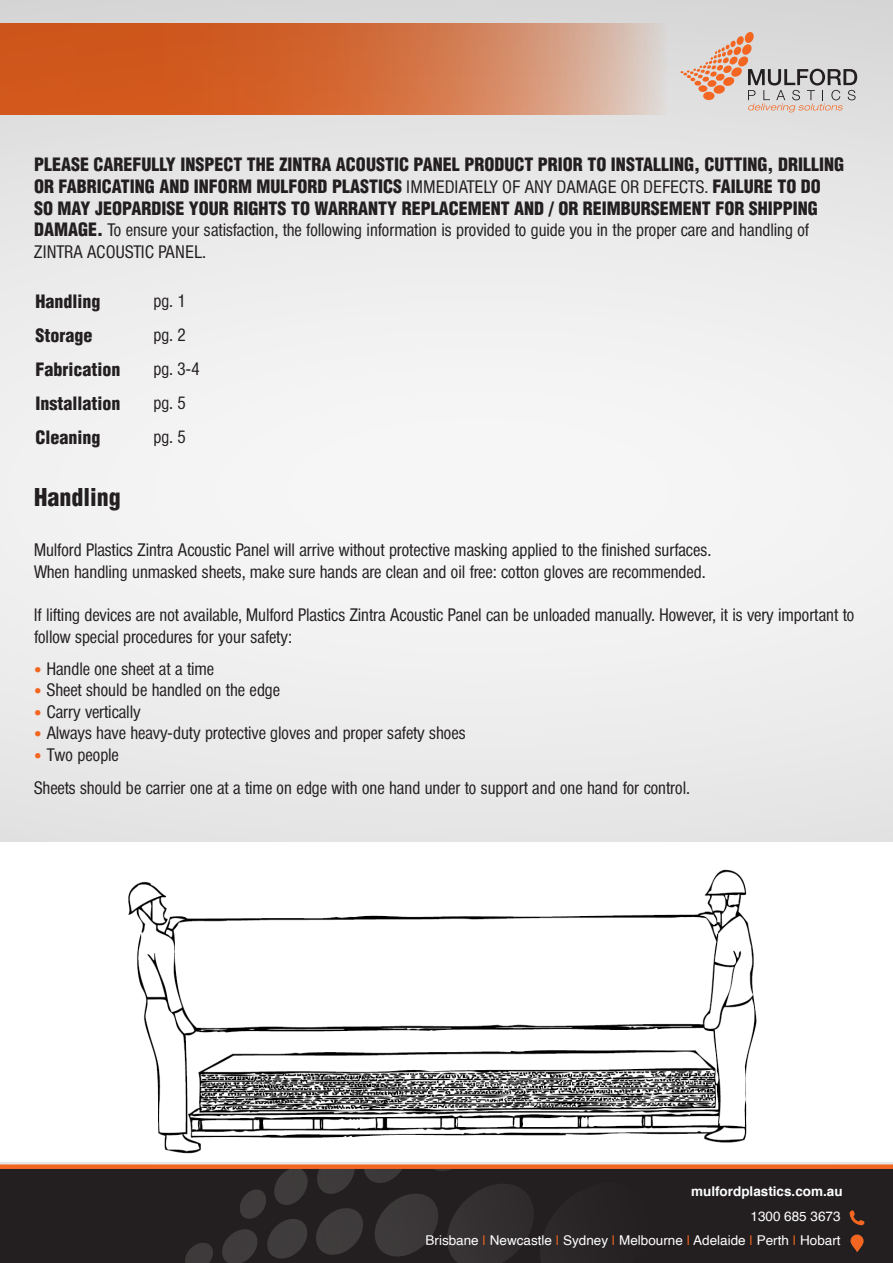
<style>
.page{position:relative;width:893px;height:1263px;background:#eee}
.page>*{position:absolute;margin:0;border:0;box-sizing:border-box;transform-origin:0 0}
.t1{font:900 condensed 24px "Helvetica";color:#231f20}
.t2{font:300 18px/21.6px "Helvetica Con BQ";color:#231f20}
.t3{font:900 condensed 18px/21.6px "Helvetica";color:#231f20}
.t4{font:13.5px "Helvetica";color:#fff}
.t5{font:700 13.5px "Helvetica";color:#fff}
.s1{font-family:"Helvetica Con BQ";font-weight:300;font-stretch:normal}
.s2{font-family:"Helvetica Neue LT";font-weight:500;font-size:15px;color:#f36621}
.s3{color:#f36621}
</style>
<div class="page">
<div style="left:0;top:1166px;width:893px;height:97px;background:#231f20"></div>
<svg style="left:185px;top:1169px;width:367px;height:94px"></svg>
<div style="left:0;top:1164px;width:893px;height:5px;background:#f36621"></div>
<svg style="left:849px;top:1210px;width:16px;height:15px"></svg>
<svg style="left:850px;top:1234px;width:14px;height:18px"></svg>
<svg style="left:680px;top:32px;width:177px;height:80px"></svg>
<svg style="left:0;top:23px;width:665px;height:92px;background:#d37548"></svg>
<div style="left:0;top:842px;width:893px;height:320px;background:#fff"></div>
<img style="left:128px;top:869px;width:629px;height:285px">
<p class="t3" style="left:34px;top:154px;width:811px">PLEASE CAREFULLY INSPECT THE ZINTRA ACOUSTIC PANEL PRODUCT PRIOR TO INSTALLING, CUTTING, DRILLING OR FABRICATING AND INFORM MULFORD PLASTICS <span class="s1">IMMEDIATELY OF ANY DAMAGE OR DEFECTS.</span> FAILURE TO DO SO MAY JEOPARDISE YOUR RIGHTS TO WARRANTY REPLACEMENT AND / OR REIMBURSEMENT FOR SHIPPING DAMAGE. <span class="s1">To ensure your satisfaction, the following information is provided to guide you in the proper care and handling of ZINTRA ACOUSTIC PANEL.</span></p>
<p class="t3" style="left:36px;top:290px;width:67px">Handling</p>
<p class="t2" style="left:154px;top:291px;width:34px">pg. 1</p>
<p class="t3" style="left:36px;top:324px;width:58px">Storage</p>
<p class="t2" style="left:154px;top:325px;width:34px">pg. 2</p>
<p class="t3" style="left:36px;top:358px;width:86px">Fabrication</p>
<p class="t2" style="left:154px;top:359px;width:48px">pg. 3-4</p>
<p class="t3" style="left:36px;top:392px;width:86px">Installation</p>
<p class="t2" style="left:154px;top:393px;width:34px">pg. 5</p>
<p class="t3" style="left:36px;top:426px;width:67px">Cleaning</p>
<p class="t2" style="left:154px;top:427px;width:34px">pg. 5</p>
<p class="t1" style="left:34px;top:482px;width:88px">Handling</p>
<p class="t2" style="left:34px;top:540px;width:679px">Mulford Plastics Zintra Acoustic Panel will arrive without protective masking applied to the finished surfaces.<br>When handling unmasked sheets, make sure hands are clean and oil free: cotton gloves are recommended.</p>
<p class="t2" style="left:34px;top:605px;width:822px">If lifting devices are not available, Mulford Plastics Zintra Acoustic Panel can be unloaded manually. However, it is very important to follow special procedures for your safety:</p>
<p class="t2" style="left:34px;top:658px;width:181px"><span class="s2">•</span> Handle one sheet at a time</p>
<p class="t2" style="left:34px;top:680px;width:247px"><span class="s2">•</span> Sheet should be handled on the edge</p>
<p class="t2" style="left:34px;top:701px;width:108px"><span class="s2">•</span> Carry vertically</p>
<p class="t2" style="left:34px;top:723px;width:433px"><span class="s2">•</span> Always have heavy-duty protective gloves and proper safety shoes</p>
<p class="t2" style="left:34px;top:744px;width:86px"><span class="s2">•</span> Two people</p>
<p class="t2" style="left:34px;top:777px;width:657px">Sheets should be carrier one at a time on edge with one hand under to support and one hand for control.</p>
<p class="t5" style="left:691px;top:1180px;width:153px">mulfordplastics.com.au</p>
<p class="t4" style="left:750px;top:1205px;width:92px">1300 685 3673</p>
<p class="t4" style="left:426px;top:1229px;width:417px">Brisbane <span class="s3">|</span> Newcastle <span class="s3">|</span> Sydney <span class="s3">|</span> Melbourne <span class="s3">|</span> Adelaide <span class="s3">|</span> Perth <span class="s3">|</span> Hobart</p>
</div>
